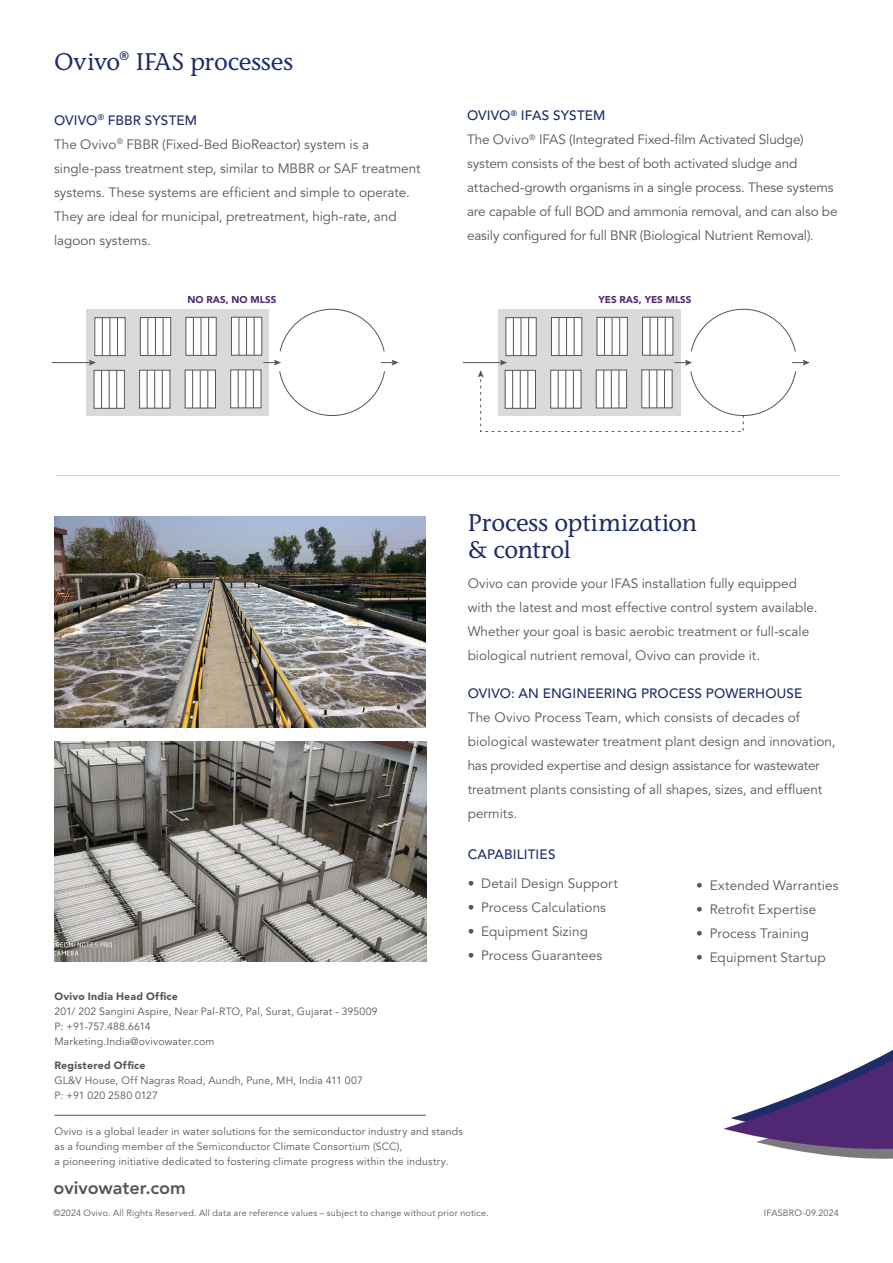
<style>
.page{position:relative;width:893px;height:1263px;background:#fff}
.page>*{position:absolute;margin:0;border:0;box-sizing:border-box;transform-origin:0 0}
.Paragaph_Headline{font:500 24px/27px "Stone Informal ITC Pro";letter-spacing:-.005em;color:#202c69}
.ovivowater_com{font:800 18px "Avenir LT Std";color:#54565a}
.Paragraph_Last{font:13.5px/24px "Avenir LT Std";color:#54565a}
.Paragraph_TItle{font:500 13.5px "Avenir LT Std";letter-spacing:.01em;color:#202c69}
.Ovivo_Address{font:10.5px/15px "Avenir LT Std";letter-spacing:.02em;color:#54565a}
.Ovivo_Address-2{font:900 10.5px "Avenir LT Std";letter-spacing:.025em;color:#54565a}
.Ovivo_Address-3{font:10.5px "Avenir LT Std";letter-spacing:-.005em;color:#54565a}
.t1{font:900 9.75px "Avenir LT Std";color:#512972}
.Copyright{font:9px "Avenir LT Std";letter-spacing:.025em;color:#54565a}
.ProductBRO-mm_yyyy{font:9px "Avenir LT Std";letter-spacing:.02em;color:#54565a}
</style>
<div class="page">
<hr style="left:54px;top:1115px;width:372px;height:1px;background:#54565a">
<svg style="left:279px;top:308px;width:106px;height:44px"></svg>
<div style="left:87px;top:309px;width:182px;height:107px;background:#d9dbd9"></div>
<div style="left:95px;top:318px;width:30px;height:38px;background:#fff"></div>
<div style="left:94px;top:317px;width:32px;height:39px;border:1px solid #54565a"></div>
<hr style="left:109px;top:318px;width:1px;height:38px;background:#54565a">
<hr style="left:117px;top:318px;width:1px;height:38px;background:#54565a">
<hr style="left:102px;top:318px;width:1px;height:37px;background:#54565a">
<div style="left:140px;top:317px;width:31px;height:38px;background:#fff"></div>
<div style="left:140px;top:317px;width:31px;height:39px;border:1px solid #54565a"></div>
<hr style="left:155px;top:318px;width:1px;height:37px;background:#54565a">
<hr style="left:163px;top:318px;width:1px;height:37px;background:#54565a">
<hr style="left:147px;top:318px;width:1px;height:37px;background:#54565a">
<div style="left:186px;top:317px;width:30px;height:38px;background:#fff"></div>
<div style="left:185px;top:317px;width:32px;height:39px;border:1px solid #54565a"></div>
<hr style="left:201px;top:318px;width:1px;height:37px;background:#54565a">
<hr style="left:208px;top:318px;width:1px;height:37px;background:#54565a">
<hr style="left:193px;top:318px;width:1px;height:37px;background:#54565a">
<div style="left:231px;top:317px;width:31px;height:38px;background:#fff"></div>
<div style="left:231px;top:317px;width:31px;height:39px;border:1px solid #54565a"></div>
<hr style="left:246px;top:318px;width:1px;height:37px;background:#54565a">
<hr style="left:254px;top:318px;width:1px;height:37px;background:#54565a">
<hr style="left:239px;top:317px;width:1px;height:38px;background:#54565a">
<div style="left:94px;top:370px;width:30px;height:38px;background:#fff"></div>
<div style="left:94px;top:370px;width:31px;height:39px;border:1px solid #54565a"></div>
<hr style="left:109px;top:371px;width:1px;height:37px;background:#54565a">
<hr style="left:116px;top:371px;width:1px;height:37px;background:#54565a">
<hr style="left:101px;top:371px;width:1px;height:37px;background:#54565a">
<div style="left:140px;top:370px;width:30px;height:38px;background:#fff"></div>
<div style="left:139px;top:370px;width:31px;height:39px;border:1px solid #54565a"></div>
<hr style="left:154px;top:371px;width:1px;height:37px;background:#54565a">
<hr style="left:162px;top:371px;width:1px;height:37px;background:#54565a">
<hr style="left:147px;top:370px;width:1px;height:38px;background:#54565a">
<div style="left:185px;top:370px;width:30px;height:38px;background:#fff"></div>
<div style="left:185px;top:370px;width:31px;height:38px;border:1px solid #54565a"></div>
<hr style="left:200px;top:370px;width:1px;height:38px;background:#54565a">
<hr style="left:207px;top:370px;width:1px;height:38px;background:#54565a">
<hr style="left:192px;top:370px;width:1px;height:38px;background:#54565a">
<div style="left:231px;top:370px;width:30px;height:38px;background:#fff"></div>
<div style="left:230px;top:369px;width:31px;height:39px;border:1px solid #54565a"></div>
<hr style="left:245px;top:370px;width:1px;height:38px;background:#54565a">
<hr style="left:253px;top:370px;width:1px;height:38px;background:#54565a">
<hr style="left:238px;top:370px;width:1px;height:38px;background:#54565a">
<hr style="left:52px;top:362px;width:39px;height:1px;background:#54565a">
<svg style="left:89px;top:360px;width:7px;height:6px"></svg>
<svg style="left:264px;top:360px;width:135px;height:56px"></svg>
<svg style="left:690px;top:308px;width:106px;height:44px"></svg>
<div style="left:498px;top:309px;width:182px;height:107px;background:#d9dbd9"></div>
<div style="left:506px;top:318px;width:30px;height:38px;background:#fff"></div>
<div style="left:505px;top:317px;width:32px;height:39px;border:1px solid #54565a"></div>
<hr style="left:521px;top:318px;width:1px;height:38px;background:#54565a">
<hr style="left:528px;top:318px;width:1px;height:38px;background:#54565a">
<hr style="left:513px;top:318px;width:1px;height:37px;background:#54565a">
<div style="left:551px;top:317px;width:31px;height:38px;background:#fff"></div>
<div style="left:551px;top:317px;width:31px;height:39px;border:1px solid #54565a"></div>
<hr style="left:566px;top:318px;width:1px;height:37px;background:#54565a">
<hr style="left:574px;top:318px;width:1px;height:37px;background:#54565a">
<hr style="left:559px;top:318px;width:1px;height:37px;background:#54565a">
<div style="left:597px;top:317px;width:30px;height:38px;background:#fff"></div>
<div style="left:597px;top:317px;width:31px;height:39px;border:1px solid #54565a"></div>
<hr style="left:612px;top:318px;width:1px;height:37px;background:#54565a">
<hr style="left:619px;top:318px;width:1px;height:37px;background:#54565a">
<hr style="left:604px;top:318px;width:1px;height:37px;background:#54565a">
<div style="left:642px;top:317px;width:31px;height:38px;background:#fff"></div>
<div style="left:642px;top:317px;width:31px;height:39px;border:1px solid #54565a"></div>
<hr style="left:657px;top:318px;width:1px;height:37px;background:#54565a">
<hr style="left:665px;top:318px;width:1px;height:37px;background:#54565a">
<hr style="left:650px;top:317px;width:1px;height:38px;background:#54565a">
<hr style="left:463px;top:362px;width:39px;height:1px;background:#54565a">
<svg style="left:478px;top:360px;width:332px;height:72px"></svg>
<img style="left:54px;top:516px;width:372px;height:212px">
<hr style="left:55px;top:475px;width:785px;height:1px;background:#cececd">
<svg style="left:724px;top:1050px;width:169px;height:109px"></svg>
<img style="left:54px;top:741px;width:372px;height:221px">
<p class="Paragaph_Headline" style="left:54px;top:48px;width:241px">Ovivo® IFAS processes</p>
<p class="Paragraph_TItle" style="left:54px;top:112px;width:145px">OVIVO<sup>®</sup> FBBR SYSTEM</p>
<p class="Paragraph_Last" style="left:54px;top:133px;width:368px">The Ovivo<sup>®</sup> FBBR (Fixed-Bed BioReactor) system is a single-pass treatment step, similar to MBBR or SAF treatment systems. These systems are efficient and simple to operate.<br>They are ideal for municipal, pretreatment, high-rate, and lagoon systems.</p>
<p class="Paragraph_TItle" style="left:467px;top:108px;width:140px">OVIVO<sup>®</sup> IFAS SYSTEM</p>
<p class="Paragraph_Last" style="left:467px;top:128px;width:372px">The Ovivo<sup>®</sup> IFAS (Integrated Fixed-film Activated Sludge) system consists of the best of both activated sludge and attached-growth organisms in a single process. These systems are capable of full BOD and ammonia removal, and can also be easily configured for full BNR (Biological Nutrient Removal).</p>
<p class="t1" style="left:187px;top:293px;width:91px">NO RAS, NO MLSS</p>
<p class="t1" style="left:598px;top:293px;width:95px">YES RAS, YES MLSS</p>
<p class="Ovivo_Address-2" style="left:54px;top:989px;width:125px">Ovivo India Head Office</p>
<p class="Ovivo_Address" style="left:54px;top:1004px;width:325px">201/ 202 Sangini Aspire, Near Pal-RTO, Pal, Surat, Gujarat - 395009</p>
<p class="Ovivo_Address-3" style="left:54px;top:1020px;width:98px">P: +91-757.488.6614</p>
<p class="Ovivo_Address" style="left:54px;top:1034px;width:162px">Marketing.India@ovivowater.com</p>
<p class="Ovivo_Address-2" style="left:54px;top:1058px;width:92px">Registered Office</p>
<p class="Ovivo_Address" style="left:54px;top:1073px;width:310px">GL&amp;V House, Off Nagras Road, Aundh, Pune, MH, India 411 007</p>
<p class="Ovivo_Address" style="left:54px;top:1088px;width:105px">P: +91 020 2580 0127</p>
<p class="Paragaph_Headline" style="left:468px;top:509px;width:231px">Process optimization &amp; control</p>
<p class="Paragraph_Last" style="left:468px;top:572px;width:351px">Ovivo can provide your IFAS installation fully equipped with the latest and most effective control system available.<br>Whether your goal is basic aerobic treatment or full-scale biological nutrient removal, Ovivo can provide it.</p>
<p class="Paragraph_TItle" style="left:468px;top:685px;width:336px">OVIVO: AN ENGINEERING PROCESS POWERHOUSE</p>
<p class="Paragraph_Last" style="left:468px;top:706px;width:369px">The Ovivo Process Team, which consists of decades of biological wastewater treatment plant design and innovation, has provided expertise and design assistance for wastewater treatment plants consisting of all shapes, sizes, and effluent permits.</p>
<p class="Paragraph_TItle" style="left:468px;top:847px;width:89px">CAPABILITIES</p>
<p class="Paragraph_Last" style="left:468px;top:872px;width:152px">• Detail Design Support</p>
<p class="Paragraph_Last" style="left:468px;top:896px;width:140px">• Process Calculations</p>
<p class="Paragraph_Last" style="left:468px;top:920px;width:122px">• Equipment Sizing</p>
<p class="Paragraph_Last" style="left:468px;top:944px;width:136px">• Process Guarantees</p>
<p class="Paragraph_Last" style="left:696px;top:873px;width:144px">• Extended Warranties</p>
<p class="Paragraph_Last" style="left:696px;top:897px;width:122px">• Retrofit Expertise</p>
<p class="Paragraph_Last" style="left:696px;top:921px;width:114px">• Process Training</p>
<p class="Paragraph_Last" style="left:696px;top:945px;width:131px">• Equipment Startup</p>
<p class="Ovivo_Address" style="left:54px;top:1124px;width:410px">Ovivo is a global leader in water solutions for the semiconductor industry and stands as a founding member of the Semiconductor Climate Consortium (SCC),<br>a pioneering initiative dedicated to fostering climate progress within the industry.</p>
<p class="ovivowater_com" style="left:54px;top:1177px;width:134px">ovivowater.com</p>
<p class="Copyright" style="left:53px;top:1207px;width:437px">©2024 Ovivo. All Rights Reserved. All data are reference values – subject to change without prior notice.</p>
<p class="ProductBRO-mm_yyyy" style="left:764px;top:1207px;width:76px">IFASBRO-09.2024</p>
</div>
